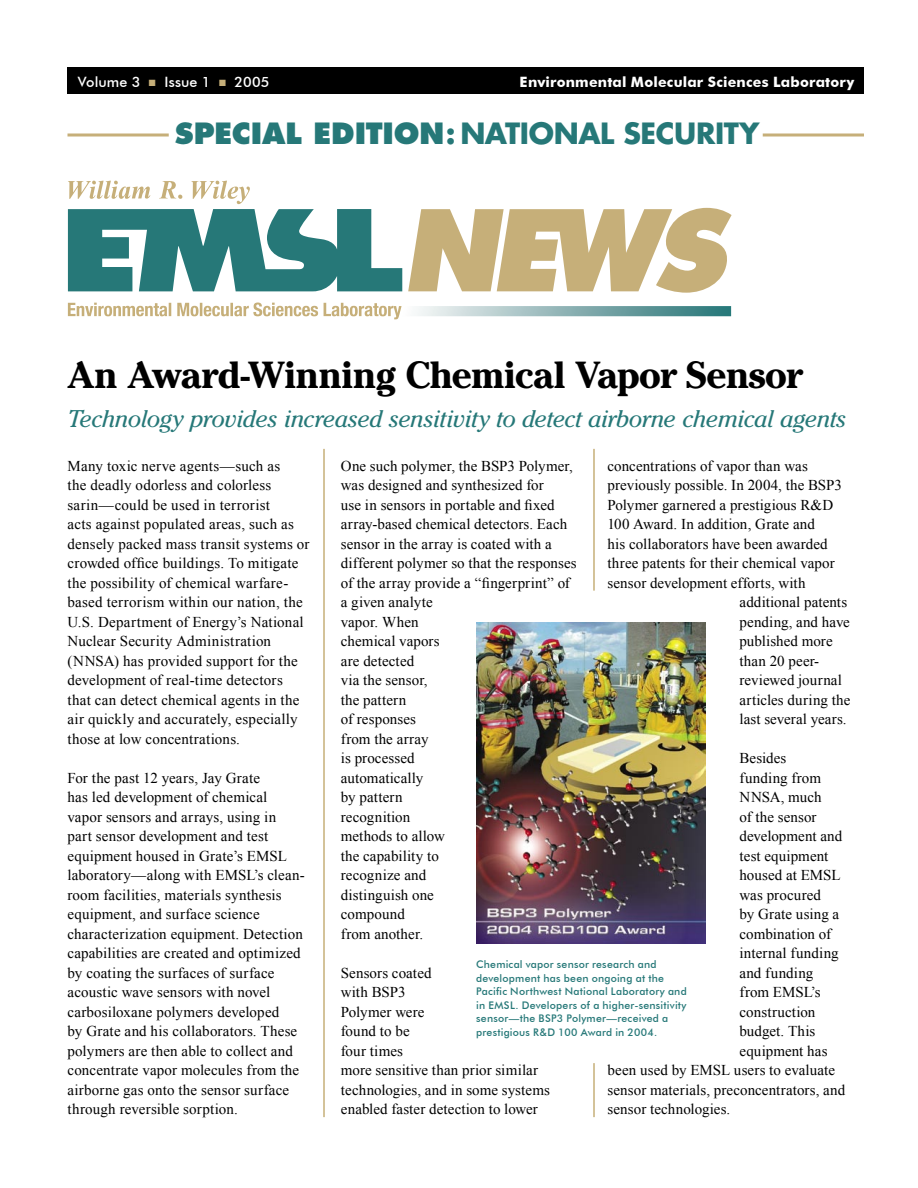
<style>
.page{position:relative;width:918px;height:1188px;background:#fff}
.page>*{position:absolute;margin:0;border:0;box-sizing:border-box;transform-origin:0 0}
.t1{font:700 37.5px "Cheltenham";letter-spacing:-.015em;color:#000}
.t2{font:700 28.5px "Futura";letter-spacing:-.015em;color:#267878}
.t3{font:italic 24px "Cheltenham";letter-spacing:-.02em;color:#267878}
.Main_Body{font:15px/19.5px "Times New Roman";letter-spacing:.01em;color:#000}
.t4{font:700 14.25px "Futura BT";letter-spacing:.01em;color:#fff}
.t5{font:500 14.25px "Futura BT";letter-spacing:.005em;color:#fff}
.t6{font:500 10.5px/13.5px "Futura BT";letter-spacing:.02em;color:#267878}
.s1{color:#c6af79}
.s2{font-weight:800}
</style>
<div class="page">
<div style="left:68px;top:68px;width:796px;height:26px;background:#000"></div>
<hr style="left:593px;top:1063px;width:2px;height:54px;background:#c6af79">
<hr style="left:323px;top:449px;width:2px;height:668px;background:#c6af79">
<svg style="left:68px;top:303px;width:103px;height:13px"></svg>
<svg style="left:177px;top:303px;width:141px;height:13px"></svg>
<svg style="left:324px;top:303px;width:407px;height:16px"></svg>
<svg style="left:68px;top:181px;width:334px;height:110px"></svg>
<svg style="left:408px;top:208px;width:324px;height:85px"></svg>
<img style="left:476px;top:623px;width:230px;height:321px">
<hr style="left:593px;top:449px;width:2px;height:142px;background:#c6af79">
<hr style="left:67px;top:134px;width:102px;height:2px;background:#c6af79">
<hr style="left:763px;top:134px;width:101px;height:2px;background:#c6af79">
<p class="t5" style="left:78px;top:73px;width:193px">Volume 3 <span class="s1">■</span> Issue 1 <span class="s1">■</span> 2005</p>
<p class="t4" style="left:520px;top:73px;width:336px">Environmental Molecular Sciences Laboratory</p>
<p class="t2" style="left:175px;top:115px;width:586px"><span class="s2">SPECIAL EDITION</span>: NATIONAL SECURITY</p>
<p class="t1" style="left:68px;top:353px;width:737px">An Award-Winning Chemical Vapor Sensor</p>
<p class="t3" style="left:68px;top:405px;width:780px">Technology provides increased sensitivity to detect airborne chemical agents</p>
<p class="Main_Body" style="left:67px;top:456px;width:244px">Many toxic nerve agents—such as<br>the deadly odorless and colorless sarin—could be used in terrorist<br>acts against populated areas, such as densely packed mass transit systems or crowded office buildings. To mitigate the possibility of chemical warfare&shy;based terrorism within our nation, the U.S. Department of Energy’s National Nuclear Security Administration (NNSA) has provided support for the development of real-time detectors that can detect chemical agents in the air quickly and accurately, especially those at low concentrations.</p>
<p class="Main_Body" style="left:67px;top:768px;width:239px">For the past 12 years, Jay Grate<br>has led development of chemical vapor sensors and arrays, using in<br>part sensor development and test equipment housed in Grate’s EMSL laboratory—along with EMSL’s clean&shy;room facilities, materials synthesis equipment, and surface science characterization equipment. Detection capabilities are created and optimized by coating the surfaces of surface acoustic wave sensors with novel carbosiloxane polymers developed<br>by Grate and his collaborators. These polymers are then able to collect and concentrate vapor molecules from the airborne gas onto the sensor surface through reversible sorption.</p>
<p class="Main_Body" style="left:341px;top:456px;width:237px">One such polymer, the BSP3 Polymer, was designed and synthesized for<br>use in sensors in portable and fixed array-based chemical detectors. Each sensor in the array is coated with a different polymer so that the responses of the array provide a “fingerprint” of a given analyte<br>vapor. When<br>chemical vapors<br>are detected<br>via the sensor,<br>the pattern<br>of responses<br>from the array<br>is processed<br>automatically<br>by pattern<br>recognition<br>methods to allow<br>the capability to<br>recognize and<br>distinguish one<br>compound</p>
<p class="Main_Body" style="left:341px;top:924px;width:84px">from another.</p>
<p class="Main_Body" style="left:341px;top:963px;width:211px">Sensors coated<br>with BSP3<br>Polymer were<br>found to be<br>four times<br>more sensitive than prior similar technologies, and in some systems enabled faster detection to lower</p>
<p class="Main_Body" style="left:607px;top:456px;width:202px">concentrations of vapor than was</p>
<p class="Main_Body" style="left:607px;top:475px;width:236px">previously possible. In 2004, the BSP3</p>
<p class="Main_Body" style="left:607px;top:495px;width:227px">Polymer garnered a prestigious R&amp;D</p>
<p class="Main_Body" style="left:607px;top:514px;width:209px">100 Award. In addition, Grate and</p>
<p class="Main_Body" style="left:607px;top:534px;width:222px">his collaborators have been awarded</p>
<p class="Main_Body" style="left:607px;top:553px;width:229px">three patents for their chemical vapor</p>
<p class="Main_Body" style="left:607px;top:573px;width:200px">sensor development efforts, with</p>
<p class="Main_Body" style="left:739px;top:592px;width:109px">additional patents</p>
<p class="Main_Body" style="left:739px;top:612px;width:112px">pending, and have</p>
<p class="Main_Body" style="left:739px;top:631px;width:95px">published more</p>
<p class="Main_Body" style="left:739px;top:651px;width:81px">than 20 peer-</p>
<p class="Main_Body" style="left:739px;top:670px;width:104px">reviewed journal</p>
<p class="Main_Body" style="left:739px;top:690px;width:112px">articles during the</p>
<p class="Main_Body" style="left:739px;top:709px;width:109px">last several years.</p>
<p class="Main_Body" style="left:739px;top:748px;width:48px">Besides</p>
<p class="Main_Body" style="left:739px;top:768px;width:83px">funding from</p>
<p class="Main_Body" style="left:739px;top:787px;width:84px">NNSA, much</p>
<p class="Main_Body" style="left:739px;top:807px;width:79px">of the sensor</p>
<p class="Main_Body" style="left:739px;top:826px;width:104px">development and</p>
<p class="Main_Body" style="left:739px;top:846px;width:90px">test equipment</p>
<p class="Main_Body" style="left:739px;top:865px;width:103px">housed at EMSL</p>
<p class="Main_Body" style="left:739px;top:885px;width:83px">was procured</p>
<p class="Main_Body" style="left:739px;top:904px;width:101px">by Grate using a</p>
<p class="Main_Body" style="left:739px;top:924px;width:93px">combination of</p>
<p class="Main_Body" style="left:739px;top:943px;width:101px">internal funding</p>
<p class="Main_Body" style="left:739px;top:963px;width:75px">and funding</p>
<p class="Main_Body" style="left:739px;top:982px;width:83px">from EMSL’s</p>
<p class="Main_Body" style="left:739px;top:1002px;width:77px">construction</p>
<p class="Main_Body" style="left:739px;top:1021px;width:77px">budget. This</p>
<p class="Main_Body" style="left:739px;top:1041px;width:90px">equipment has</p>
<p class="Main_Body" style="left:607px;top:1060px;width:229px">been used by EMSL users to evaluate</p>
<p class="Main_Body" style="left:607px;top:1080px;width:239px">sensor materials, preconcentrators, and</p>
<p class="Main_Body" style="left:607px;top:1099px;width:124px">sensor technologies.</p>
<p class="t6" style="left:476px;top:958px;width:189px">Chemical vapor sensor research and development has been ongoing at the</p>
<p class="t6" style="left:476px;top:985px;width:212px">Pacific Northwest National Laboratory and in EMSL. Developers of a higher-sensitivity sensor—the BSP3 Polymer—received a prestigious R&amp;D 100 Award in 2004.</p>
</div>
